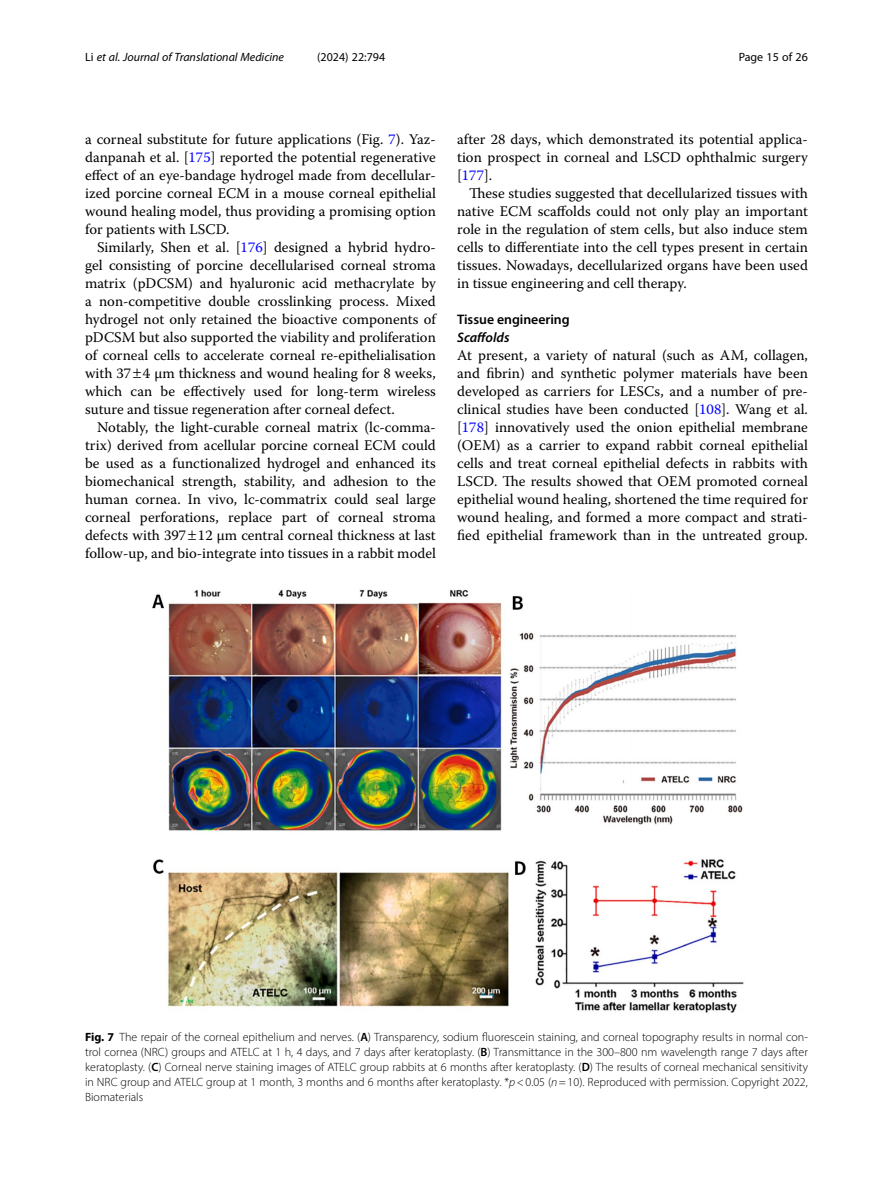
<style>
.page{position:relative;width:893px;height:1191px;background:#fff}
.page>*{position:absolute;margin:0;border:0;box-sizing:border-box;transform-origin:0 0}
.Body_Text_Indent{font:14.7px/18px "Warnock Pro";color:#000;text-align:justify}
.Body_Text{font:14.7px/18px "Warnock Pro";color:#000;text-align:justify}
.Head_2{font:600 13.8px "Myriad Pro";color:#000}
.Head_3_after_2{font:italic 600 13.8px "Myriad Pro";color:#000}
.Figure_Caption{font:300 12px/15px "Myriad Pro";color:#000;text-align:justify}
.t1{font:italic 12px "Myriad Pro";color:#000}
.t2{font:12px "Myriad Pro";color:#000}
.s1{font-style:normal}
.s2{color:#00f}
.s3{font-weight:700}
.s4{font-weight:600}
.s5{font-style:italic}
</style>
<div class="page">
<img style="left:152px;top:589px;width:592px;height:424px">
<p class="t1" style="left:85px;top:50px;width:200px"><span class="s1">Li</span> et al. Journal of Translational Medicine</p>
<p class="t2" style="left:317px;top:50px;width:70px">(2024) 22:794</p>
<p class="t2" style="left:739px;top:50px;width:71px">Page 15 of 26</p>
<p class="Body_Text_Indent" style="left:85px;top:130px;width:352px">a corneal substitute for future applications (Fig. <span class="s2">7</span>). Yaz&shy;danpanah et al. [<span class="s2">175</span>] reported the potential regenerative effect of an eye-bandage hydrogel made from decellular&shy;ized porcine corneal ECM in a mouse corneal epithelial wound healing model, thus providing a promising option for patients with LSCD.</p>
<p class="Body_Text_Indent" style="left:85px;top:238px;width:352px;text-indent:12px">Similarly, Shen et al. [<span class="s2">176</span>] designed a hybrid hydro&shy;gel consisting of porcine decellularised corneal stroma matrix (pDCSM) and hyaluronic acid methacrylate by a non-competitive double crosslinking process. Mixed hydrogel not only retained the bioactive components of pDCSM but also supported the viability and proliferation of corneal cells to accelerate corneal re-epithelialisation with 37 4 μm thickness and wound healing for 8 weeks, which can be effectively used for long-term wireless suture and tissue regeneration after corneal defect.</p>
<p class="Body_Text_Indent" style="left:85px;top:418px;width:352px;text-indent:12px">Notably, the light-curable corneal matrix (lc-comma&shy;trix) derived from acellular porcine corneal ECM could be used as a functionalized hydrogel and enhanced its biomechanical strength, stability, and adhesion to the human cornea. In vivo, lc-commatrix could seal large corneal perforations, replace part of corneal stroma defects with 397 12 μm central corneal thickness at last follow-up, and bio-integrate into tissues in a rabbit model</p>
<p class="Body_Text_Indent" style="left:457px;top:130px;width:352px">after 28 days, which demonstrated its potential applica&shy;tion prospect in corneal and LSCD ophthalmic surgery [<span class="s2">177</span>].</p>
<p class="Body_Text_Indent" style="left:457px;top:184px;width:352px;text-indent:12px">These studies suggested that decellularized tissues with native ECM scaffolds could not only play an important role in the regulation of stem cells, but also induce stem cells to differentiate into the cell types present in certain tissues. Nowadays, decellularized organs have been used in tissue engineering and cell therapy.</p>
<p class="Head_2" style="left:457px;top:311px;width:114px">Tissue engineering</p>
<p class="Head_3_after_2" style="left:457px;top:329px;width:54px">Scaffolds</p>
<p class="Body_Text" style="left:457px;top:346px;width:352px">At present, a variety of natural (such as AM, collagen, and fibrin) and synthetic polymer materials have been developed as carriers for LESCs, and a number of pre&shy;clinical studies have been conducted [<span class="s2">108</span>]. Wang et al. [<span class="s2">178</span>] innovatively used the onion epithelial membrane (OEM) as a carrier to expand rabbit corneal epithelial cells and treat corneal epithelial defects in rabbits with LSCD. The results showed that OEM promoted corneal epithelial wound healing, shortened the time required for wound healing, and formed a more compact and strati&shy;fied epithelial framework than in the untreated group.</p>
<p class="Figure_Caption" style="left:85px;top:1029px;width:724px"><span class="s3">Fig. 7</span> The repair of the corneal epithelium and nerves. (<span class="s4">A</span>) Transparency, sodium fluorescein staining, and corneal topography results in normal con&shy;trol cornea (NRC) groups and ATELC at 1 h, 4 days, and 7 days after keratoplasty. (<span class="s4">B</span>) Transmittance in the 300–800 nm wavelength range 7 days after keratoplasty. (<span class="s4">C</span>) Corneal nerve staining images of ATELC group rabbits at 6 months after keratoplasty. (<span class="s4">D</span>) The results of corneal mechanical sensitivity in NRC group and ATELC group at 1 month, 3 months and 6 months after keratoplasty. *<span class="s5">p</span>&lt;0.05 (<span class="s5">n</span>=10). Reproduced with permission. Copyright 2022, Biomaterials</p>
</div>
